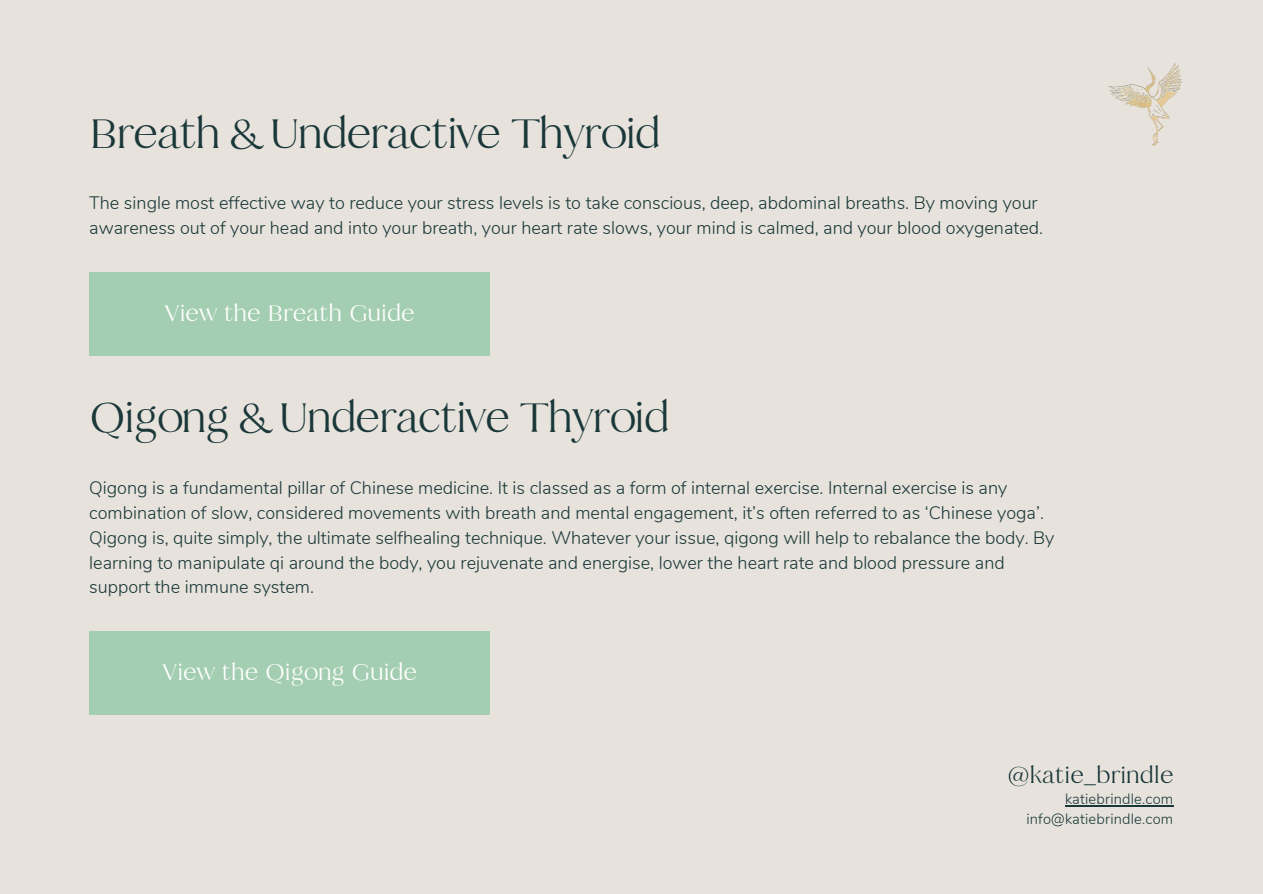
<style>
.page{position:relative;width:1263px;height:894px;background:#fff}
.page>*{position:absolute;margin:0;border:0;box-sizing:border-box;transform-origin:0 0}
.t1{font:47.25px "Harlow Duo Serif";color:#1a373a}
.t2{font:25.65px "Harlow Duo Serif";letter-spacing:.025em;color:#fff}
.t3{font:25.65px "Harlow Duo Serif";letter-spacing:.025em;color:#1a373a}
.t4{font:300 18px/24.8px "Nunito";color:#1a373a}
.t5{font:300 14.7px/20.2px "Nunito";letter-spacing:.015em;color:#1a373a;text-align:right}
</style>
<div class="page">
<div style="left:0;top:0;width:1263px;height:893px;background:#e7e3dc"></div>
<img style="left:1108px;top:63px;width:74px;height:83px">
<div style="left:89px;top:271px;width:401px;height:84px;background:#a4ceb1"></div>
<div style="left:89px;top:630px;width:401px;height:84px;background:#a4ceb1"></div>
<hr style="left:1065px;top:805px;width:108px;height:1px;background:#1a373a">
<h1 class="t1" style="left:89px;top:105px;width:572px">Breath &amp; Underactive Thyroid</h1>
<p class="t4" style="left:89px;top:191px;width:955px">The single most effective way to reduce your stress levels is to take conscious, deep, abdominal breaths. By moving your awareness out of your head and into your breath, your heart rate slows, your mind is calmed, and your blood oxygenated.</p>
<h2 class="t2" style="left:165px;top:298px;width:251px">View the Breath Guide</h2>
<h1 class="t1" style="left:89px;top:389px;width:581px">Qigong &amp; Underactive Thyroid</h1>
<p class="t4" style="left:89px;top:476px;width:967px">Qigong is a fundamental pillar of Chinese medicine. It is classed as a form of internal exercise. Internal exercise is any combination of slow, considered movements with breath and mental engagement, it’s often referred to as ‘Chinese yoga’.<br>Qigong is, quite simply, the ultimate selfhealing technique. Whatever your issue, qigong will help to rebalance the body. By learning to manipulate qi around the body, you rejuvenate and energise, lower the heart rate and blood pressure and support the immune system.</p>
<h2 class="t2" style="left:162px;top:656px;width:256px">View the Qigong Guide</h2>
<h2 class="t3" style="left:1008px;top:759px;width:167px">@katie_brindle</h2>
<p class="t5" style="left:1026px;top:789px;width:148px">katiebrindle.com info@katiebrindle.com</p>
</div>
